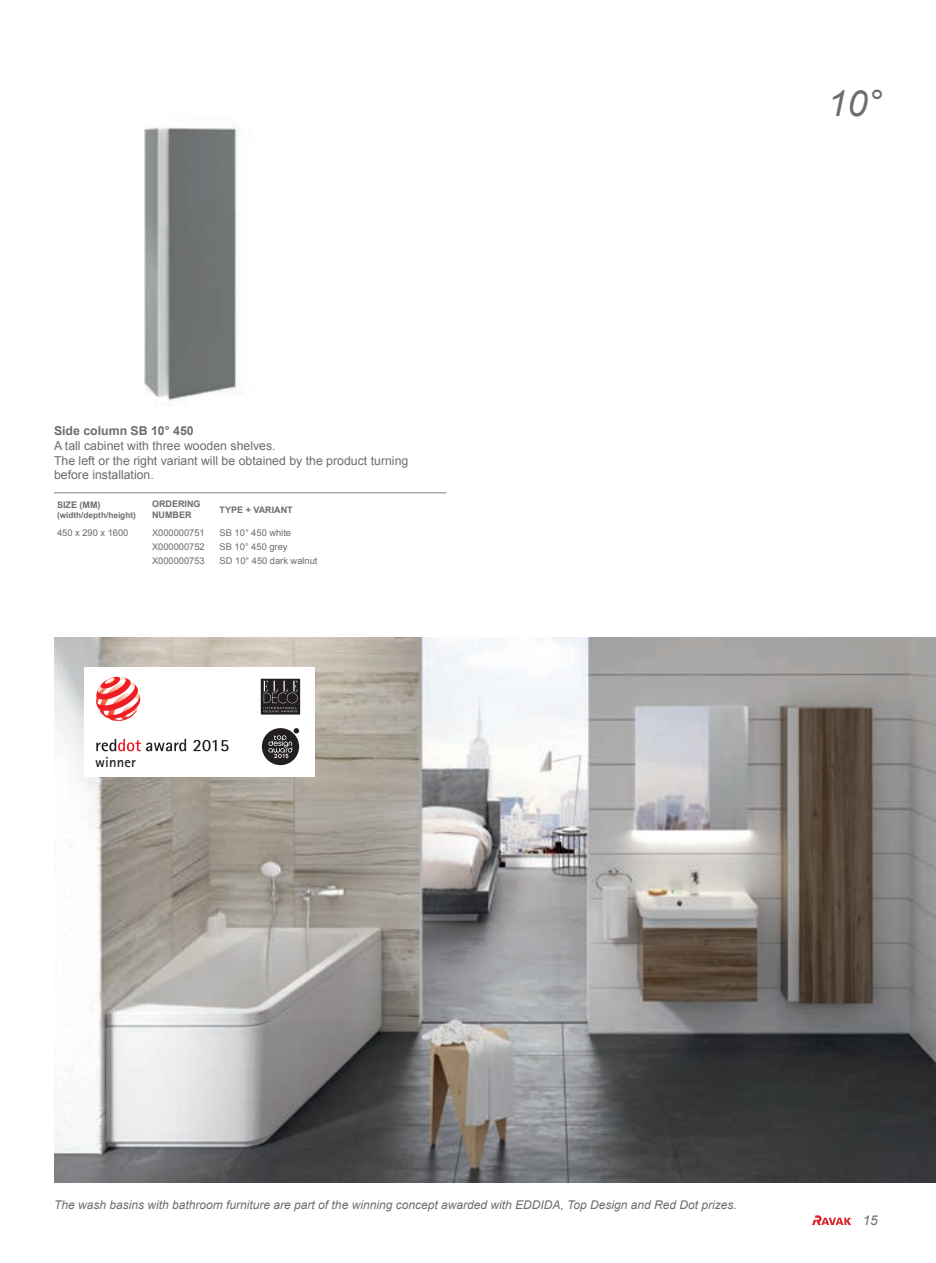
<style>
.page{position:relative;width:936px;height:1263px;background:#fff}
.page>*{position:absolute;margin:0;border:0;box-sizing:border-box;transform-origin:0 0}
.t1{font:italic 36px "Arial";color:#6c6d70}
.t2{font:700 14.55px "Rotis Sans Serif Std";letter-spacing:.01em;color:#231f20}
.t3{font:italic 13.5px "Arial";color:#6c6d70}
.t4{font:12.3px/14.7px "Arial";color:#6c6d70}
.t5{font:700 12.3px "Arial";color:#6c6d70}
.t6{font:italic 12px "Arial";color:#6c6d70}
.t7{font:9.3px "Arial";color:#6c6d70}
.t8{font:700 9px/10.8px "Arial";color:#6c6d70}
.t9{font:700 8.25px "Arial";color:#6c6d70}
</style>
<div class="page">
<svg style="left:812px;top:1215px;width:40px;height:10px"></svg>
<img style="left:54px;top:638px;width:881px;height:544px">
<hr style="left:54px;top:493px;width:95px;height:1px;background:#808285">
<hr style="left:149px;top:493px;width:68px;height:1px;background:#808285">
<hr style="left:217px;top:493px;width:193px;height:1px;background:#808285">
<hr style="left:410px;top:493px;width:36px;height:1px;background:#808285">
<img style="left:144px;top:126px;width:97px;height:280px">
<div style="left:84px;top:667px;width:230px;height:109px;background:#fff"></div>
<svg style="left:96px;top:739px;width:90px;height:12px"></svg>
<svg style="left:96px;top:677px;width:44px;height:44px"></svg>
<svg style="left:193px;top:740px;width:35px;height:11px"></svg>
<svg style="left:262px;top:680px;width:36px;height:33px"></svg>
<svg style="left:263px;top:681px;width:34px;height:31px"></svg>
<svg style="left:262px;top:728px;width:37px;height:37px"></svg>
<p class="t5" style="left:54px;top:423px;width:141px">Side column SB 10° 450</p>
<p class="t4" style="left:54px;top:438px;width:356px">A tall cabinet with three wooden shelves.<br>The left or the right variant will be obtained by the product turning before installation.</p>
<p class="t8" style="left:57px;top:499px;width:45px">SIZE (MM)</p>
<p class="t9" style="left:57px;top:509px;width:80px">(width/depth/height)</p>
<p class="t8" style="left:152px;top:499px;width:50px">ORDERING<br>NUMBER</p>
<p class="t8" style="left:220px;top:504px;width:75px">TYPE + VARIANT</p>
<p class="t7" style="left:57px;top:526px;width:73px">450 x 290 x 1600</p>
<p class="t7" style="left:152px;top:526px;width:54px">X000000751</p>
<p class="t7" style="left:220px;top:526px;width:73px">SB 10° 450 white</p>
<p class="t7" style="left:152px;top:540px;width:54px">X000000752</p>
<p class="t7" style="left:220px;top:540px;width:69px">SB 10° 450 grey</p>
<p class="t7" style="left:152px;top:554px;width:54px">X000000753</p>
<p class="t7" style="left:220px;top:554px;width:99px">SD 10° 450 dark walnut</p>
<p class="t2" style="left:95px;top:752px;width:42px">winner</p>
<h1 class="t1" style="left:827px;top:80px;width:56px">10°</h1>
<p class="t6" style="left:54px;top:1197px;width:684px">The wash basins with bathroom furniture are part of the winning concept awarded with EDDIDA, Top Design and Red Dot prizes.</p>
<p class="t3" style="left:862px;top:1211px;width:17px">15</p>
</div>
